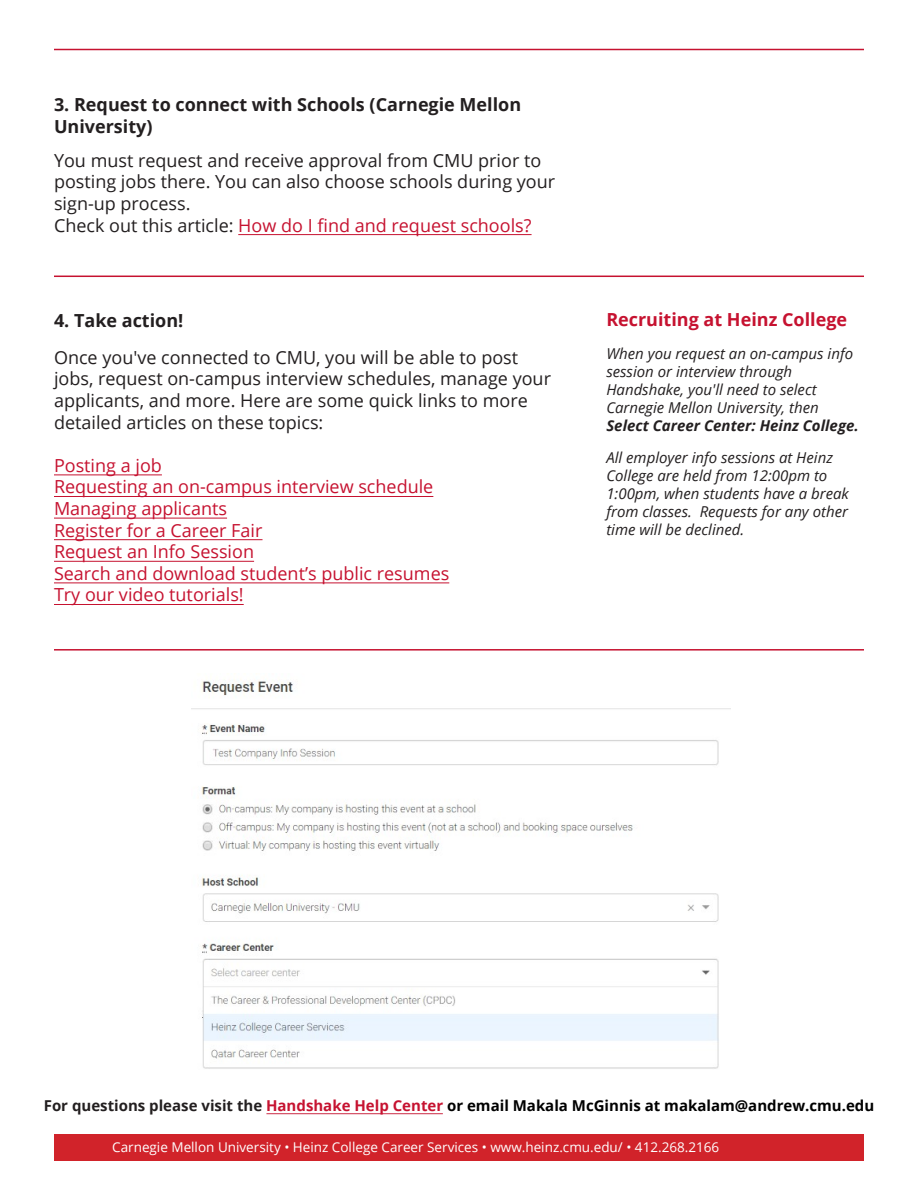
<style>
.page{position:relative;width:918px;height:1188px;background:#fff}
.page>*{position:absolute;margin:0;border:0;box-sizing:border-box;transform-origin:0 0}
.small_title{font:18px/21.6px "Open Sans";color:#231f20}
.small_title-2{font:18px/21.6px "Open Sans";color:#c61230}
.small_title-3{font:700 18px/21.6px "Open Sans";color:#231f20}
.small_title-4{font:700 18px "Open Sans";color:#c61230}
.small_title-5{font:italic 15px/18px "Open Sans";color:#231f20}
.small_title-6{font:700 15px "Open Sans";color:#000}
.t1{font:13.5px "Open Sans";color:#fff}
.s1{color:#c61230}
.s2{font-weight:700}
.s3{color:#231f20}
.s4{font-style:inherit}
</style>
<div class="page">
<div style="left:54px;top:1134px;width:810px;height:27px;background:#d1232a"></div>
<hr style="left:54px;top:49px;width:810px;height:1px;background:#c61230">
<hr style="left:54px;top:276px;width:810px;height:1px;background:#c61230">
<hr style="left:54px;top:649px;width:810px;height:2px;background:#c61230">
<hr style="left:54px;top:474px;width:108px;height:1px;background:#c61230">
<hr style="left:54px;top:496px;width:379px;height:1px;background:#c61230">
<hr style="left:54px;top:518px;width:173px;height:1px;background:#c61230">
<hr style="left:54px;top:539px;width:209px;height:1px;background:#c61230">
<hr style="left:54px;top:561px;width:200px;height:1px;background:#c61230">
<hr style="left:54px;top:582px;width:395px;height:1px;background:#c61230">
<hr style="left:54px;top:604px;width:190px;height:1px;background:#c61230">
<hr style="left:238px;top:234px;width:294px;height:1px;background:#c61230">
<img style="left:192px;top:679px;width:538px;height:390px">
<hr style="left:266px;top:1113px;width:177px;height:1px;background:#c61230">
<p class="small_title-3" style="left:54px;top:93px;width:469px">3. Request to connect with Schools (Carnegie Mellon<br>University)</p>
<p class="small_title" style="left:54px;top:149px;width:503px">You must request and receive approval from CMU prior to posting jobs there. You can also choose schools during your sign-up process.<br>Check out this article: <span class="s1">How do I find and request schools?</span></p>
<p class="small_title" style="left:54px;top:301px;width:466px;line-height:37.2px"><span class="s2">4. Take action!<br></span>Once you've connected to CMU, you will be able to post</p>
<p class="small_title" style="left:54px;top:368px;width:499px">jobs, request on-campus interview schedules, manage your applicants, and more. Here are some quick links to more detailed articles on these topics:</p>
<p class="small_title-2" style="left:54px;top:454px;width:397px">Posting a job<br>Requesting an on-campus interview schedule<br>Managing applicants<br>Register for a Career Fair<br>Request an Info Session<br>Search and download student’s public resumes<br>Try our video tutorials!</p>
<p class="small_title-4" style="left:606px;top:307px;width:242px">Recruiting at Heinz College</p>
<p class="small_title-5" style="left:606px;top:345px;width:254px">When you request an on-campus info session or interview through Handshake, you'll need to select Carnegie Mellon University, then <span class="s2">Select Career Center: Heinz College.</span></p>
<p class="small_title-5" style="left:606px;top:448px;width:244px">All employer info sessions at Heinz<br>College are held from 12:00pm to<br>1:00pm, when students have a break from classes. Requests for any other time will be declined.</p>
<p class="small_title-6" style="left:44px;top:1095px;width:832px"><span class="s3">For questions please visit the</span> <span class="s1">Handshake Help Center</span> <span class="s4">or email</span> Makala McGinnis at makalam@andrew.cmu.edu</p>
<p class="t1" style="left:112px;top:1137px;width:609px">Carnegie Mellon University • Heinz College Career Services • www.heinz.cmu.edu/ • 412.268.2166</p>
</div>
